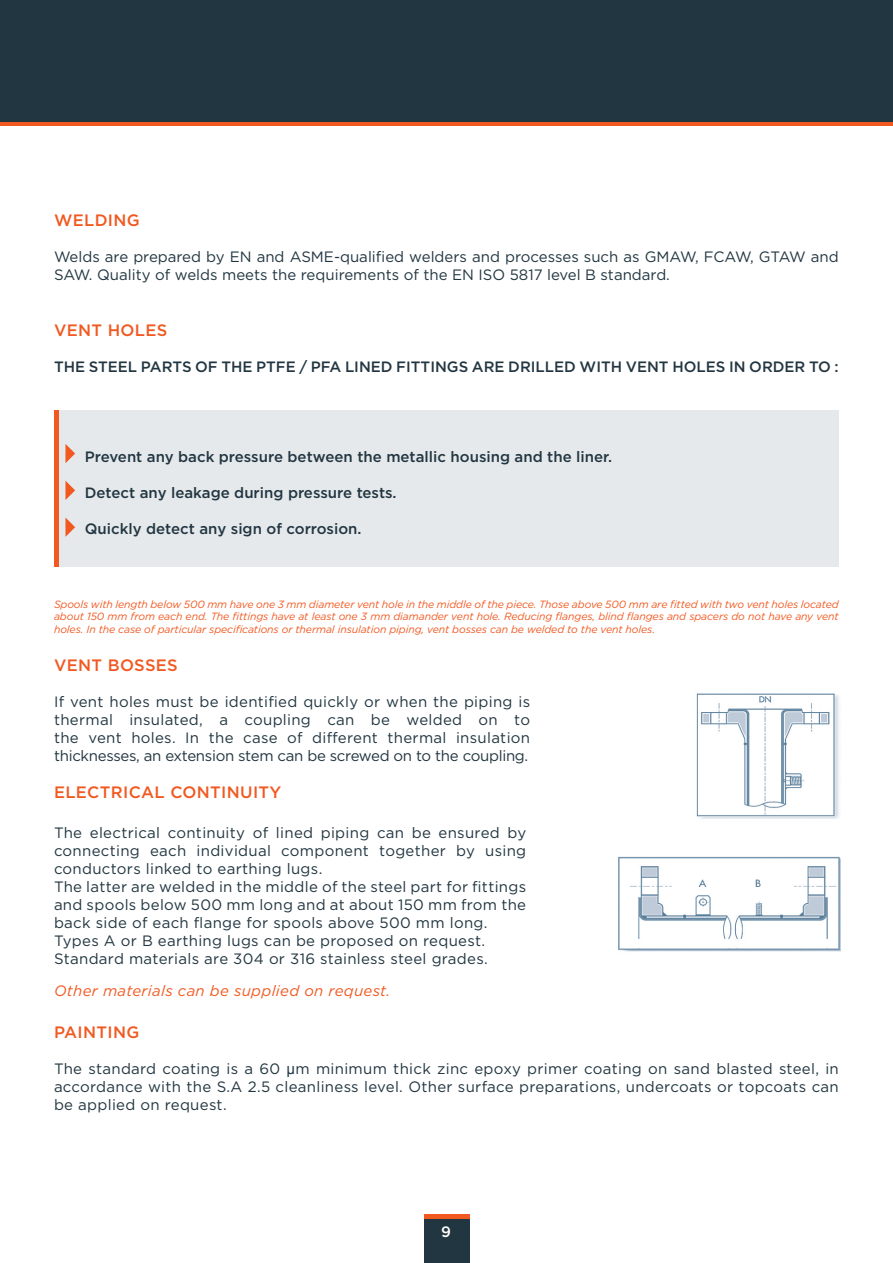
<style>
.page{position:relative;width:893px;height:1263px;background:#fff}
.page>*{position:absolute;margin:0;border:0;box-sizing:border-box;transform-origin:0 0}
.t1{font:500 16.5px "Gotham";letter-spacing:.02em;color:#f15921}
.t2{font:15px/18px "Gotham";letter-spacing:.02em;color:#223641;text-align:justify}
.t3{font:500 15px "Gotham";color:#223641}
.t4{font:15px/18px "Gotham";color:#223641}
.t5{font:italic 15px "Gotham";letter-spacing:.02em;color:#f15921}
.t6{font:500 15px "Gotham";color:#fff}
.t7{font:italic 10.5px/12.6px "Gotham";letter-spacing:-.01em;color:#f15921;text-align:justify}
.s1{font-family:"Arial"}
</style>
<div class="page">
<hr style="left:0;top:122px;width:893px;height:4px;background:#f15921">
<div style="left:0;top:0;width:893px;height:122px;background:#223641"></div>
<div style="left:424px;top:1218px;width:46px;height:45px;background:#223641"></div>
<hr style="left:424px;top:1214px;width:46px;height:4px;background:#f15921">
<div style="left:54px;top:410px;width:785px;height:156px;background:#e5e9eb"></div>
<svg style="left:65px;top:444px;width:10px;height:19px"></svg>
<svg style="left:65px;top:517px;width:10px;height:20px"></svg>
<svg style="left:65px;top:481px;width:10px;height:19px"></svg>
<div style="left:54px;top:410px;width:5px;height:156px;background:#f15921"></div>
<img style="left:696px;top:693px;width:143px;height:126px">
<img style="left:618px;top:856px;width:223px;height:96px">
<p class="t1" style="left:54px;top:209px;width:87px">WELDING</p>
<p class="t4" style="left:54px;top:247px;width:786px">Welds are prepared by EN and ASME-qualified welders and processes such as GMAW, FCAW, GTAW and<br>SAW. Quality of welds meets the requirements of the EN ISO 5817 level B standard.</p>
<p class="t1" style="left:54px;top:319px;width:115px">VENT HOLES</p>
<p class="t3" style="left:54px;top:356px;width:786px">THE STEEL PARTS OF THE PTFE / PFA LINED FITTINGS ARE DRILLED WITH VENT HOLES IN ORDER TO :</p>
<p class="t3" style="left:85px;top:447px;width:529px">Prevent any back pressure between the metallic housing and the liner.</p>
<p class="t3" style="left:85px;top:483px;width:313px">Detect any leakage during pressure tests.</p>
<p class="t3" style="left:85px;top:519px;width:278px">Quickly detect any sign of corrosion.</p>
<p class="t7" style="left:54px;top:597px;width:786px">Spools with length below 500 mm have one 3 mm diameter vent hole in the middle of the piece. Those above 500 mm are fitted with two vent holes located about 150 mm from each end. The fittings have at least one 3 mm diamander vent hole. Reducing flanges, blind flanges and spacers do not have any vent holes. In the case of particular specifications or thermal insulation piping, vent bosses can be welded to the vent holes.</p>
<p class="t1" style="left:54px;top:654px;width:125px">VENT BOSSES</p>
<p class="t2" style="left:54px;top:692px;width:478px">If vent holes must be identified quickly or when the piping is thermal insulated, a coupling can be welded on to the vent holes. In the case of different thermal insulation thicknesses, an extension stem can be screwed on to the coupling.</p>
<p class="t1" style="left:54px;top:782px;width:229px">ELECTRICAL CONTINUITY</p>
<p class="t2" style="left:54px;top:823px;width:474px;text-align:left">The electrical continuity of lined piping can be ensured by connecting each individual component together by using conductors linked to earthing lugs.<br>The latter are welded in the middle of the steel part for fittings and spools below 500 mm long and at about 150 mm from the back side of each flange for spools above 500 mm long.<br>Types A or B earthing lugs can be proposed on request.<br>Standard materials are 304 or 316 stainless steel grades.</p>
<p class="t5" style="left:54px;top:981px;width:338px">Other materials can be supplied on request.</p>
<p class="t1" style="left:54px;top:1021px;width:87px">PAINTING</p>
<p class="t2" style="left:54px;top:1059px;width:786px">The standard coating is a 60 <span class="s1">μ</span>m minimum thick zinc epoxy primer coating on sand blasted steel, in accordance with the S.A 2.5 cleanliness level. Other surface preparations, undercoats or topcoats can be applied on request.</p>
<p class="t6" style="left:441px;top:1222px;width:11px">9</p>
</div>
